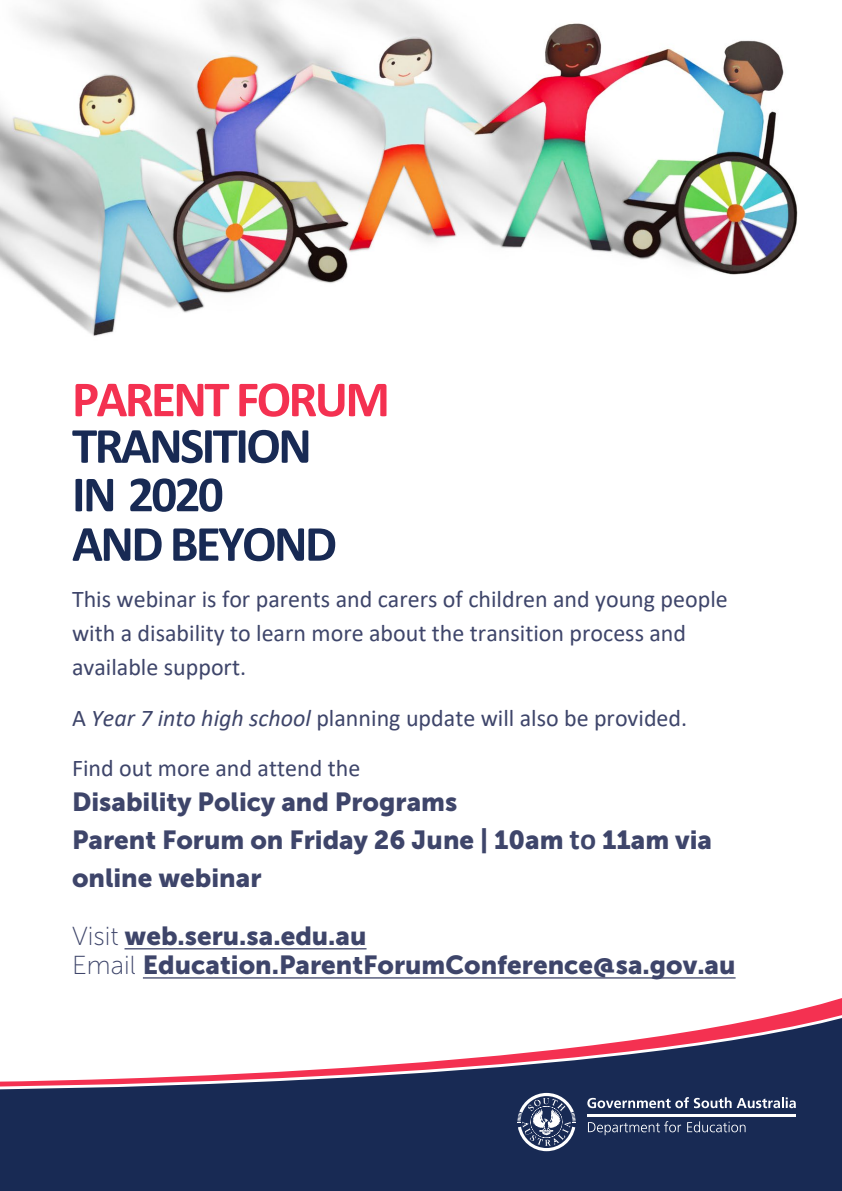
<style>
.page{position:relative;width:842px;height:1191px;background:#fff}
.page>*{position:absolute;margin:0;border:0;box-sizing:border-box;transform-origin:0 0}
.t1{font:700 51px/49px "Calibri";letter-spacing:-.05em;color:#182a54}
.t2{font:700 51px "Calibri";letter-spacing:-.05em;color:#f43151}
.t3{font:26px/37.8px "Museo Sans 900";color:#3e456a}
.t4{font:24px/34px "Calibri";color:#3e456a}
.s1{font-style:italic}
.s2{font-family:"Calibri";font-weight:700;font-size:30px}
.s3{font-family:"Museo Sans 100"}
</style>
<div class="page">
<img style="left:0;top:0;width:798px;height:336px">
<svg style="left:0;top:1008px;width:842px;height:183px"></svg>
<svg style="left:588px;top:1121px;width:93px;height:14px"></svg>
<svg style="left:687px;top:1121px;width:58px;height:11px"></svg>
<hr style="left:587px;top:1114px;width:209px;height:2px;background:#fff">
<svg style="left:587px;top:1097px;width:209px;height:11px"></svg>
<svg style="left:517px;top:1093px;width:59px;height:58px"></svg>
<hr style="left:143px;top:977px;width:593px;height:1px;background:#3e456a">
<hr style="left:125px;top:948px;width:242px;height:1px;background:#3e456a">
<h1 class="t2" style="left:72px;top:363px;width:319px">PARENT FORUM</h1>
<h1 class="t1" style="left:72px;top:420px;width:267px">TRANSITION<br>IN 2020<br>AND BEYOND</h1>
<p class="t4" style="left:72px;top:581px;width:657px">This webinar is for parents and carers of children and young people with a disability to learn more about the transition process and available support.</p>
<p class="t4" style="left:72px;top:692px;width:617px;line-height:50px">A <span class="s1">Year 7 into high school</span> planning update will also be provided.<br>Find out more and attend the</p>
<p class="t3" style="left:72px;top:783px;width:642px">Disability Policy and Programs<br>Parent Forum on Friday 26 June | 10am <span class="s2">to</span> 11am via online webinar</p>
<p class="t3" style="left:72px;top:921px;width:665px;line-height:29.2px"><span class="s3">Visit</span> web.seru.sa.edu.au<br><span class="s3">Email</span> Education.ParentForumConference@sa.gov.au</p>
</div>
